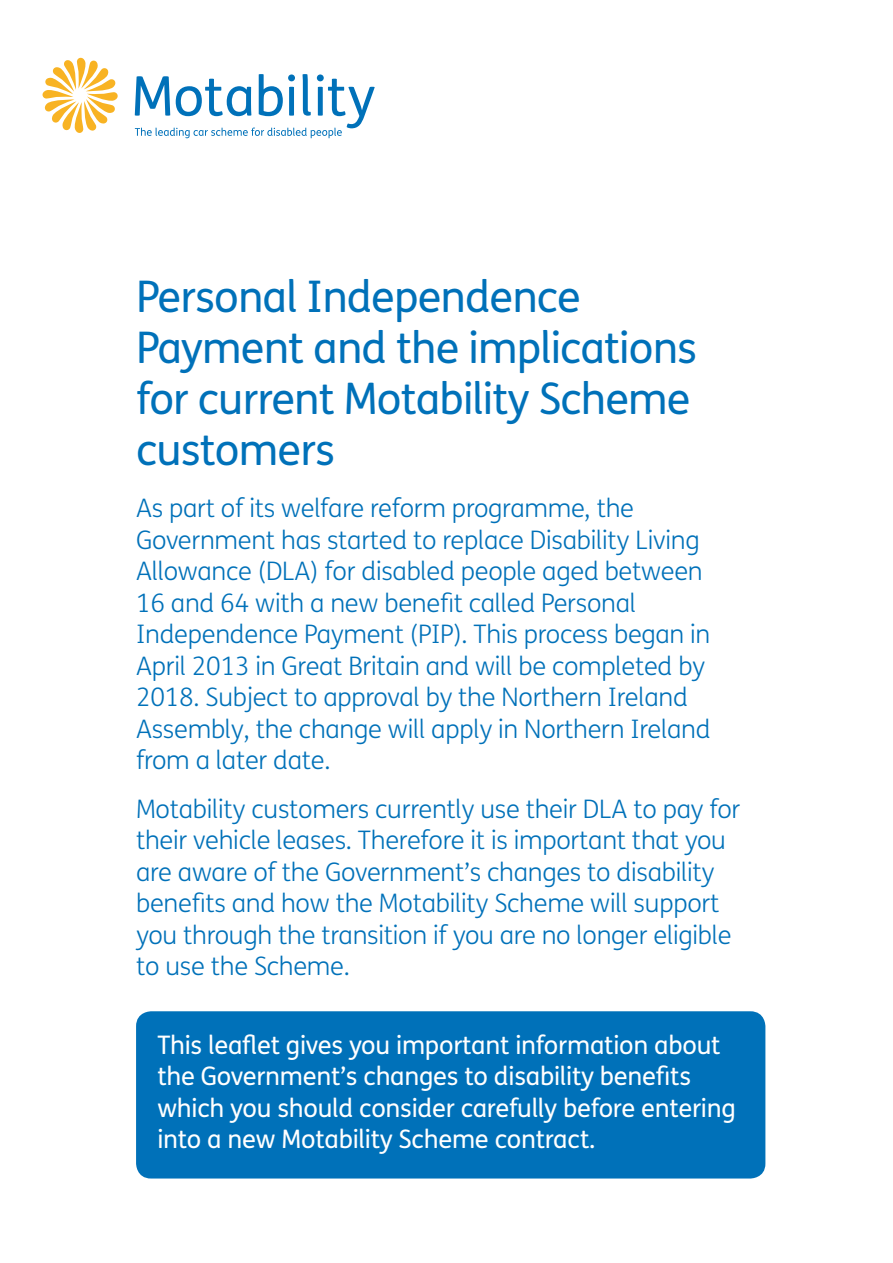
<style>
.page{position:relative;width:893px;height:1263px;background:#fff}
.page>*{position:absolute;margin:0;border:0;box-sizing:border-box;transform-origin:0 0}
.t1{font:43.5px/51px "FS Me";letter-spacing:-.02em;color:#0071b9}
.t2{font:300 25.5px/31.5px "FS Me";letter-spacing:-.01em;color:#0071b9}
.t3{font:25.5px/31.5px "FS Me";letter-spacing:-.01em;color:#fff}
</style>
<div class="page">
<div style="left:136px;top:1011px;width:629px;height:167px;background:#0071b9;border-radius:15px"></div>
<svg style="left:42px;top:57px;width:76px;height:76px"></svg>
<svg style="left:135px;top:74px;width:240px;height:64px"></svg>
<h1 class="t1" style="left:136px;top:270px;width:563px">Personal Independence<br>Payment and the implications for current Motability Scheme customers</h1>
<p class="t2" style="left:136px;top:492px;width:576px">As part of its welfare reform programme, the Government has started to replace Disability Living Allowance (DLA) for disabled people aged between 16 and 64 with a new benefit called Personal Independence Payment (PIP). This process began in April 2013 in Great Britain and will be completed by 2018. Subject to approval by the Northern Ireland Assembly, the change will apply in Northern Ireland from a later date.</p>
<p class="t2" style="left:136px;top:792px;width:606px">Motability customers currently use their DLA to pay for their vehicle leases. Therefore it is important that you are aware of the Government’s changes to disability benefits and how the Motability Scheme will support you through the transition if you are no longer eligible to use the Scheme.</p>
<p class="t3" style="left:157px;top:1029px;width:580px">This leaflet gives you important information about the Government’s changes to disability benefits which you should consider carefully before entering into a new Motability Scheme contract.</p>
</div>
